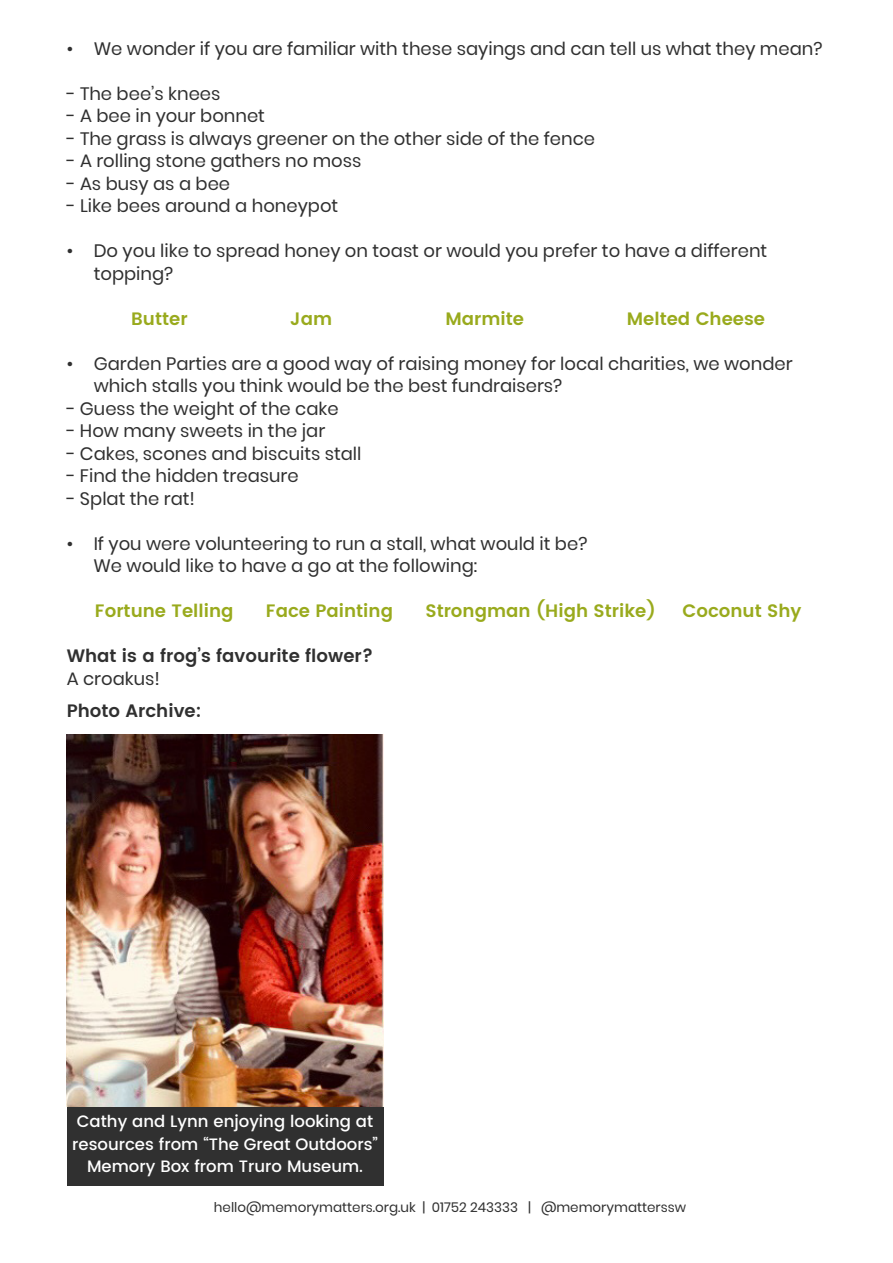
<style>
.page{position:relative;width:893px;height:1263px;background:#fff}
.page>*{position:absolute;margin:0;border:0;box-sizing:border-box;transform-origin:0 0}
.t1{font:18px/22.5px "Poppins";color:#303030}
.t2{font:600 18px "Poppins";color:#99aa1d}
.t3{font:600 18px "Poppins";color:#303030}
.t4{font:500 16.5px/22.5px "Poppins";color:#fff;text-align:center}
.t5{font:13.5px "Poppins";color:#303030}
</style>
<div class="page">
<div style="left:67px;top:1106px;width:316px;height:79px;background:#303030"></div>
<img style="left:67px;top:734px;width:316px;height:372px">
<p class="t1" style="left:67px;top:37px;width:757px">• We wonder if you are familiar with these sayings and can tell us what they mean?</p>
<p class="t1" style="left:67px;top:82px;width:155px">- The bee’s knees</p>
<p class="t1" style="left:67px;top:105px;width:200px">- A bee in your bonnet</p>
<p class="t1" style="left:67px;top:127px;width:530px">- The grass is always greener on the other side of the fence</p>
<p class="t1" style="left:67px;top:150px;width:296px">- A rolling stone gathers no moss</p>
<p class="t1" style="left:67px;top:172px;width:165px">- As busy as a bee</p>
<p class="t1" style="left:67px;top:195px;width:273px">- Like bees around a honeypot</p>
<p class="t1" style="left:94px;top:240px;width:675px;text-indent:-27px">• Do you like to spread honey on toast or would you prefer to have a different topping?</p>
<p class="t2" style="left:131px;top:305px;width:58px">Butter</p>
<p class="t2" style="left:290px;top:305px;width:43px">Jam</p>
<p class="t2" style="left:446px;top:305px;width:80px">Marmite</p>
<p class="t2" style="left:627px;top:305px;width:140px">Melted Cheese</p>
<p class="t1" style="left:94px;top:352px;width:700px;text-indent:-27px">• Garden Parties are a good way of raising money for local charities, we wonder which stalls you think would be the best fundraisers?</p>
<p class="t1" style="left:67px;top:397px;width:274px">- Guess the weight of the cake</p>
<p class="t1" style="left:67px;top:420px;width:260px">- How many sweets in the jar</p>
<p class="t1" style="left:67px;top:442px;width:296px">- Cakes, scones and biscuits stall</p>
<p class="t1" style="left:67px;top:465px;width:234px">- Find the hidden treasure</p>
<p class="t1" style="left:67px;top:487px;width:130px">- Splat the rat!</p>
<p class="t1" style="left:93px;top:532px;width:495px;text-indent:-27px">• If you were volunteering to run a stall, what would it be?<br>We would like to have a go at the following:</p>
<p class="t2" style="left:95px;top:598px;width:140px">Fortune Telling</p>
<p class="t2" style="left:266px;top:598px;width:129px">Face Painting</p>
<p class="t2" style="left:425px;top:598px;width:232px">Strongman (High Strike)</p>
<p class="t2" style="left:683px;top:598px;width:120px">Coconut Shy</p>
<p class="t3" style="left:67px;top:643px;width:308px">What is a frog’s favourite flower?</p>
<p class="t1" style="left:67px;top:667px;width:95px">A croakus!</p>
<p class="t3" style="left:67px;top:698px;width:136px">Photo Archive:</p>
<p class="t4" style="left:72px;top:1110px;width:307px">Cathy and Lynn enjoying looking at resources from “The Great Outdoors”<br>Memory Box from Truro Museum.</p>
<p class="t5" style="left:214px;top:1199px;width:474px">hello@memorymatters.org.uk | 01752 243333 | @memorymatterssw</p>
</div>
